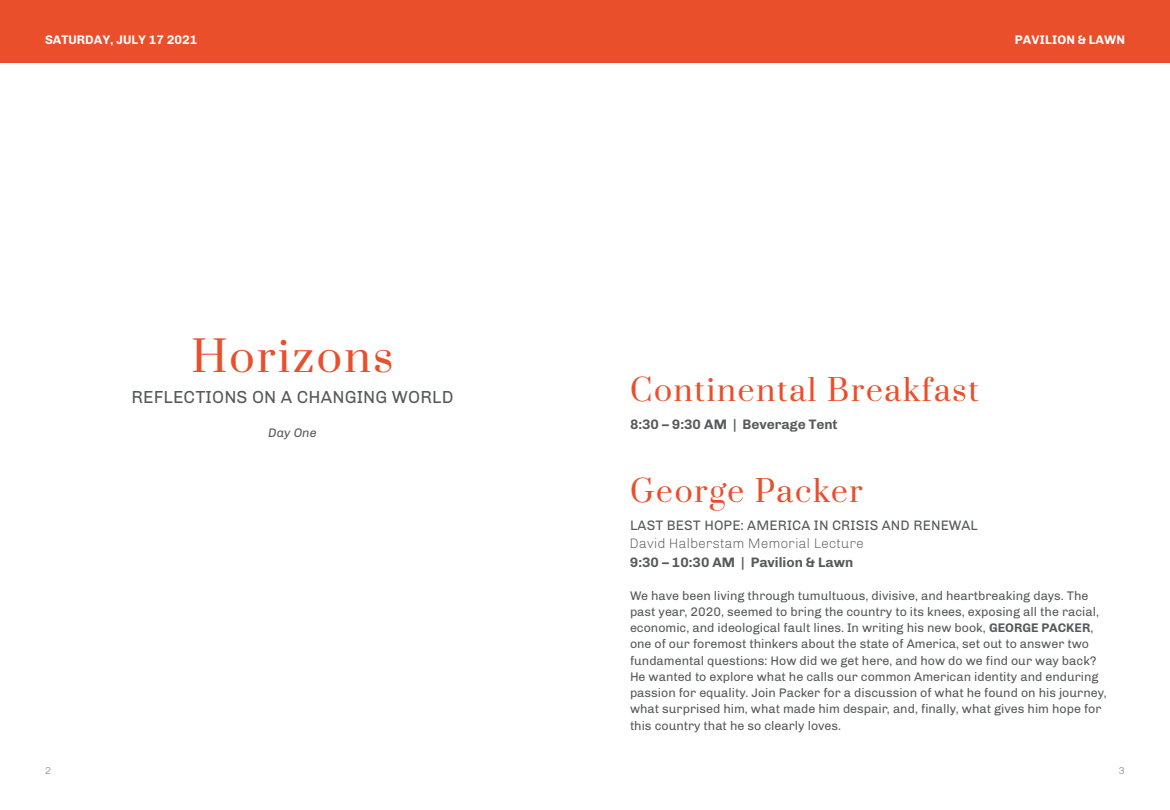
<style>
.page{position:relative;width:1170px;height:810px;background:#fff}
.page>*{position:absolute;margin:0;border:0;box-sizing:border-box;transform-origin:0 0}
.t1{font:42px "Prata";letter-spacing:.06em;color:#ea4f2b}
.t2{font:30px "Prata";letter-spacing:.06em;color:#ea4f2b}
.t3{font:17.5px "Chivo";letter-spacing:.01em;color:#58595b}
.t4{font:700 13.75px "Chivo";color:#58595b}
.t5{font:13.75px "Chivo";letter-spacing:.01em;color:#58595b}
.t6{font:300 13.75px "Chivo";color:#58595b}
.t7{font:12.5px/16.2px "Chivo";color:#58595b}
.t8{font:700 12.5px "Chivo";color:#fff}
.t9{font:italic 12.5px "Chivo";color:#58595b}
.t10{font:300 10px "Chivo";color:#6d6e71}
.s1{font-weight:700}
</style>
<div class="page">
<div style="left:0;top:0;width:1170px;height:63px;background:#ea4f2b"></div>
<p class="t8" style="left:45px;top:33px;width:154px">SATURDAY, JULY 17 2021</p>
<p class="t8" style="left:1015px;top:33px;width:112px">PAVILION &amp; LAWN</p>
<h1 class="t1" style="left:192px;top:330px;width:203px">Horizons</h1>
<h3 class="t3" style="left:131px;top:387px;width:324px">REFLECTIONS ON A CHANGING WORLD</h3>
<p class="t9" style="left:268px;top:425px;width:50px">Day One</p>
<h2 class="t2" style="left:630px;top:371px;width:350px">Continental Breakfast</h2>
<p class="t4" style="left:630px;top:416px;width:209px">8:30 – 9:30 AM | Beverage Tent</p>
<h2 class="t2" style="left:630px;top:472px;width:234px">George Packer</h2>
<p class="t5" style="left:630px;top:517px;width:349px">LAST BEST HOPE: AMERICA IN CRISIS AND RENEWAL</p>
<p class="t6" style="left:630px;top:536px;width:236px">David Halberstam Memorial Lecture</p>
<p class="t4" style="left:630px;top:554px;width:225px">9:30 – 10:30 AM | Pavilion &amp; Lawn</p>
<p class="t7" style="left:630px;top:587px;width:478px">We have been living through tumultuous, divisive, and heartbreaking days. The past year, 2020, seemed to bring the country to its knees, exposing all the racial, economic, and ideological fault lines. In writing his new book, <span class="s1">GEORGE PACKER</span>, one of our foremost thinkers about the state of America, set out to answer two fundamental questions: How did we get here, and how do we find our way back?<br>He wanted to explore what he calls our common American identity and enduring passion for equality. Join Packer for a discussion of what he found on his journey, what surprised him, what made him despair, and, finally, what gives him hope for this country that he so clearly loves.</p>
<p class="t10" style="left:45px;top:765px;width:8px">2</p>
<p class="t10" style="left:1119px;top:765px;width:8px">3</p>
</div>
